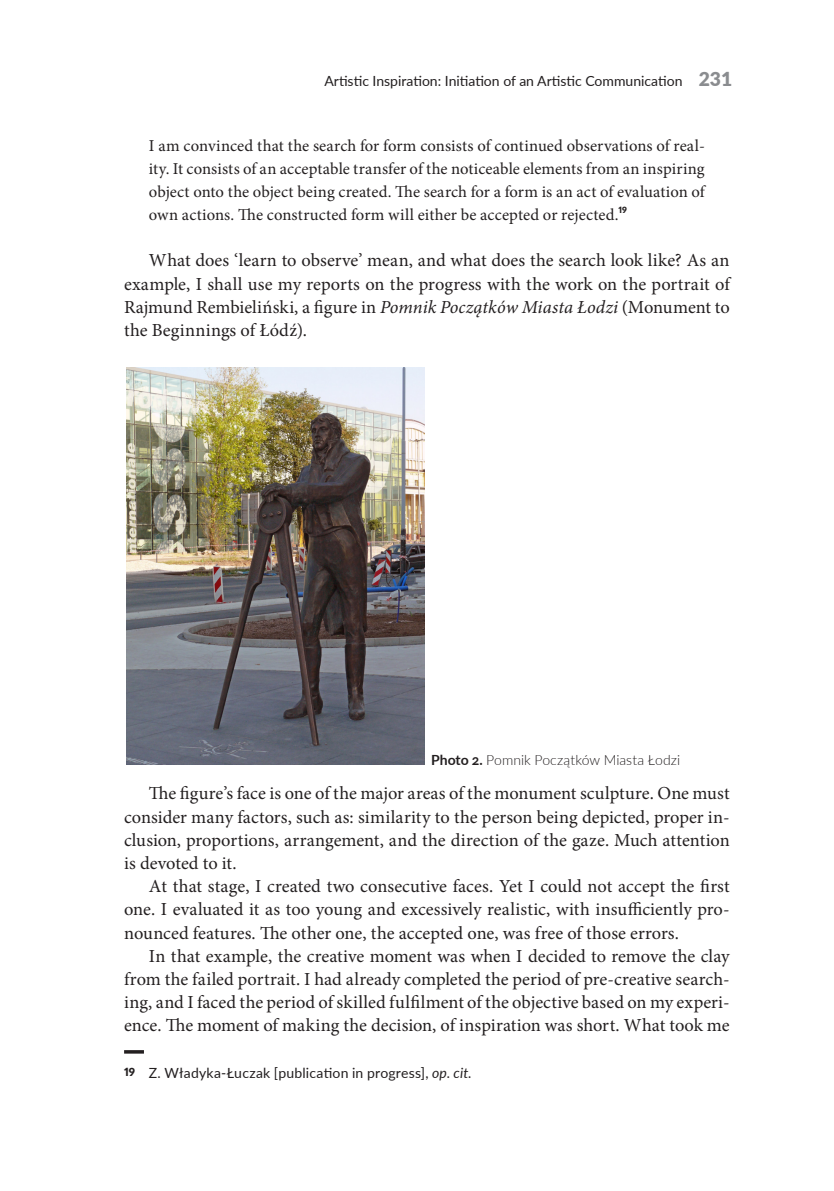
<style>
.page{position:relative;width:834px;height:1191px;background:#fff}
.page>*{position:absolute;margin:0;border:0;box-sizing:border-box;transform-origin:0 0}
.t1{font:18.38px/23.1px "Minion Pro";color:#231f20;text-align:justify}
.cytat_2_dół_bez_wcię{font:16.62px/23.1px "Minion Pro";letter-spacing:.01em;color:#231f20;text-align:justify}
.przypis{font:14px "Lato";color:#231f20}
.obrazek_-_opis{font:300 14px "Lato";color:#231f20}
.s1{font-weight:900;font-size:19.25px;color:#8a8c8f}
.s2{font-style:italic}
.s3{font-weight:700}
.s4{font-weight:900;font-size:11.2px}
</style>
<div class="page">
<img style="left:126px;top:368px;width:298px;height:396px">
<hr style="left:124px;top:1050px;width:20px;height:3px;background:#231f20">
<p class="przypis" style="left:324px;top:71px;width:409px">Artistic Inspiration: Initiation of an Artistic Communication <span class="s1">231</span></p>
<p class="cytat_2_dół_bez_wcię" style="left:149px;top:134px;width:557px">I am convinced that the search for form consists of continued observations of real&shy;ity. It consists of an acceptable transfer of the noticeable elements from an inspiring object onto the object being created. The search for a form is an act of evaluation of own actions. The constructed form will either be accepted or rejected.<sup>19</sup></p>
<p class="t1" style="left:124px;top:249px;width:607px;text-indent:25px">What does ‘learn to observe’ mean, and what does the search look like? As an example, I shall use my reports on the progress with the work on the portrait of Rajmund Rembieliński, a figure in <span class="s2">Pomnik Początków Miasta Łodzi</span> (Monument to the Beginnings of Łódź).</p>
<p class="obrazek_-_opis" style="left:431px;top:750px;width:251px"><span class="s3">Photo 2.</span> Pomnik Początków Miasta Łodzi</p>
<p class="t1" style="left:124px;top:782px;width:607px;text-indent:25px">The figure’s face is one of the major areas of the monument sculpture. One must consider many factors, such as: similarity to the person being depicted, proper in&shy;clusion, proportions, arrangement, and the direction of the gaze. Much attention is devoted to it.</p>
<p class="t1" style="left:124px;top:875px;width:607px;text-indent:25px">At that stage, I created two consecutive faces. Yet I could not accept the first one. I evaluated it as too young and excessively realistic, with insufficiently pro&shy;nounced features. The other one, the accepted one, was free of those errors.</p>
<p class="t1" style="left:124px;top:944px;width:607px;text-indent:25px">In that example, the creative moment was when I decided to remove the clay from the failed portrait. I had already completed the period of pre-creative search&shy;ing, and I faced the period of skilled fulfilment of the objective based on my experi&shy;ence. The moment of making the decision, of inspiration was short. What took me</p>
<p class="przypis" style="left:124px;top:1062px;width:349px"><span class="s4">19</span> Z. Władyka-Łuczak [publication in progress], <span class="s2">op. cit.</span></p>
</div>
